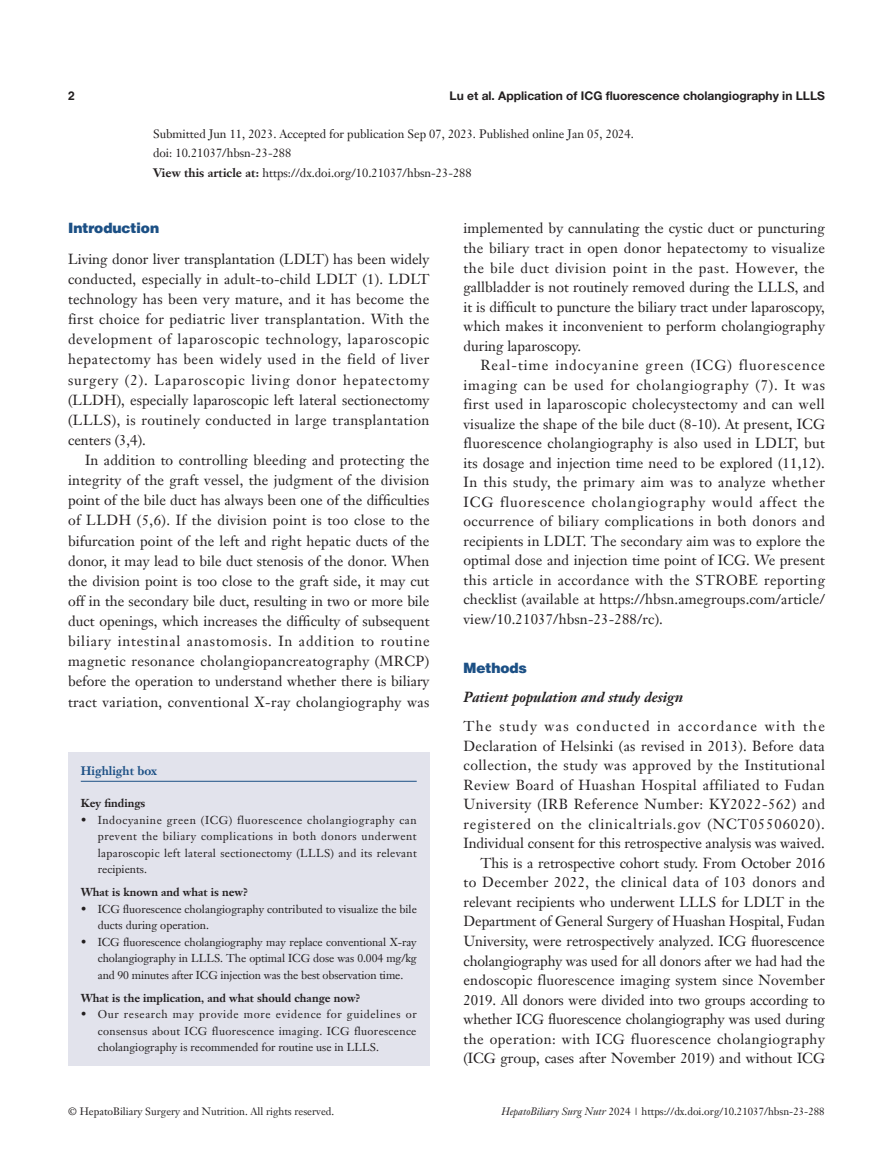
<style>
.page{position:relative;width:893px;height:1170px;background:#fff}
.page>*{position:absolute;margin:0;border:0;box-sizing:border-box;transform-origin:0 0}
.t1{font:14.25px/19.5px "Janson Text LT";letter-spacing:.01em;color:#231f20;text-align:justify}
.t2{font:italic 700 14.25px "Janson Text LT";color:#231f20}
.t3{font:900 14.25px "Helvetica";color:#1c5085}
.t4{font:12px/19.5px "Janson Text LT";color:#231f20}
.t5{font:700 12px "Helvetica Neue LT Pro";color:#231f20}
.t6{font:700 12px "Janson Text LT";color:#1c5085}
.t7{font:700 12px "Helvetica";color:#231f20}
.t8{font:11.25px/16.5px "Janson Text LT";color:#231f20;text-align:justify}
.t9{font:700 11.25px "Janson Text LT";color:#231f20}
.t10{font:10.5px "Janson Text LT";color:#231f20}
.s1{font-weight:700}
.s2{font-style:italic}
</style>
<div class="page">
<div style="left:68px;top:751px;width:361px;height:314px;background:#e2e3ec"></div>
<hr style="left:81px;top:780px;width:336px;height:1px;background:#1c5085">
<p class="t7" style="left:68px;top:88px;width:8px">2</p>
<p class="t5" style="left:450px;top:88px;width:377px">Lu et al. Application of ICG fluorescence cholangiography in LLLS</p>
<p class="t4" style="left:153px;top:124px;width:482px">Submitted Jun 11, 2023. Accepted for publication Sep 07, 2023. Published online Jan 05, 2024. doi: 10.21037/hbsn-23-288<br><span class="s1">View this article at:</span> https://dx.doi.org/10.21037/hbsn-23-288</p>
<p class="t3" style="left:68px;top:219px;width:93px">Introduction</p>
<p class="t1" style="left:68px;top:249px;width:363px;line-height:20.1px">Living donor liver transplantation (LDLT) has been widely conducted, especially in adult-to-child LDLT (1). LDLT technology has been very mature, and it has become the first choice for pediatric liver transplantation. With the development of laparoscopic technology, laparoscopic hepatectomy has been widely used in the field of liver surgery (2). Laparoscopic living donor hepatectomy (LLDH), especially laparoscopic left lateral sectionectomy (LLLS), is routinely conducted in large transplantation centers (3,4).</p>
<p class="t1" style="left:68px;top:450px;width:363px;line-height:20.1px;text-indent:17px">In addition to controlling bleeding and protecting the integrity of the graft vessel, the judgment of the division point of the bile duct has always been one of the difficulties of LLDH (5,6). If the division point is too close to the bifurcation point of the left and right hepatic ducts of the donor, it may lead to bile duct stenosis of the donor. When the division point is too close to the graft side, it may cut off in the secondary bile duct, resulting in two or more bile duct openings, which increases the difficulty of subsequent biliary intestinal anastomosis. In addition to routine magnetic resonance cholangiopancreatography (MRCP) before the operation to understand whether there is biliary tract variation, conventional X-ray cholangiography was</p>
<p class="t6" style="left:81px;top:763px;width:78px">Highlight box</p>
<p class="t9" style="left:81px;top:796px;width:66px">Key findings</p>
<p class="t8" style="left:98px;top:811px;width:320px;text-indent:-17px">• Indocyanine green (ICG) fluorescence cholangiography can prevent the biliary complications in both donors underwent laparoscopic left lateral sectionectomy (LLLS) and its relevant recipients.</p>
<p class="t9" style="left:81px;top:885px;width:169px">What is known and what is new?</p>
<p class="t8" style="left:98px;top:900px;width:321px;text-indent:-17px">• ICG fluorescence cholangiography contributed to visualize the bile ducts during operation.</p>
<p class="t8" style="left:98px;top:933px;width:320px;text-indent:-17px">• ICG fluorescence cholangiography may replace conventional X-ray cholangiography in LLLS. The optimal ICG dose was 0.004 mg/kg and 90 minutes after ICG injection was the best observation time.</p>
<p class="t9" style="left:81px;top:990px;width:281px">What is the implication, and what should change now?</p>
<p class="t8" style="left:98px;top:1005px;width:320px;text-indent:-17px">• Our research may provide more evidence for guidelines or consensus about ICG fluorescence imaging. ICG fluorescence cholangiography is recommended for routine use in LLLS.</p>
<p class="t1" style="left:463px;top:219px;width:363px">implemented by cannulating the cystic duct or puncturing the biliary tract in open donor hepatectomy to visualize the bile duct division point in the past. However, the gallbladder is not routinely removed during the LLLS, and it is difficult to puncture the biliary tract under laparoscopy, which makes it inconvenient to perform cholangiography during laparoscopy.</p>
<p class="t1" style="left:463px;top:355px;width:363px;text-indent:17px">Real-time indocyanine green (ICG) fluorescence imaging can be used for cholangiography (7). It was first used in laparoscopic cholecystectomy and can well visualize the shape of the bile duct (8-10). At present, ICG fluorescence cholangiography is also used in LDLT, but its dosage and injection time need to be explored (11,12).<br>In this study, the primary aim was to analyze whether ICG fluorescence cholangiography would affect the occurrence of biliary complications in both donors and recipients in LDLT. The secondary aim was to explore the optimal dose and injection time point of ICG. We present this article in accordance with the STROBE reporting checklist (available at https://hbsn.amegroups.com/article/ view/10.21037/hbsn-23-288/rc).</p>
<p class="t3" style="left:463px;top:658px;width:65px">Methods</p>
<p class="t2" style="left:463px;top:687px;width:221px">Patient population and study design</p>
<p class="t1" style="left:463px;top:716px;width:363px;text-align:right">The study was conducted in accordance with the Declaration of Helsinki (as revised in 2013). Before data collection, the study was approved by the Institutional Review Board of Huashan Hospital affiliated to Fudan University (IRB Reference Number: KY2022-562) and registered on the clinicaltrials.gov (NCT05506020).<br>Individual consent for this retrospective analysis was waived.<br>This is a retrospective cohort study. From October 2016<br>to December 2022, the clinical data of 103 donors and relevant recipients who underwent LLLS for LDLT in the Department of General Surgery of Huashan Hospital, Fudan University, were retrospectively analyzed. ICG fluorescence cholangiography was used for all donors after we had had the endoscopic fluorescence imaging system since November 2019. All donors were divided into two groups according to whether ICG fluorescence cholangiography was used during the operation: with ICG fluorescence cholangiography (ICG group, cases after November 2019) and without ICG</p>
<p class="t10" style="left:68px;top:1104px;width:268px">© HepatoBiliary Surgery and Nutrition. All rights reserved.</p>
<p class="t10" style="left:501px;top:1104px;width:325px"><span class="s2">HepatoBiliary Surg Nutr</span> 2024 | https://dx.doi.org/10.21037/hbsn-23-288</p>
</div>
